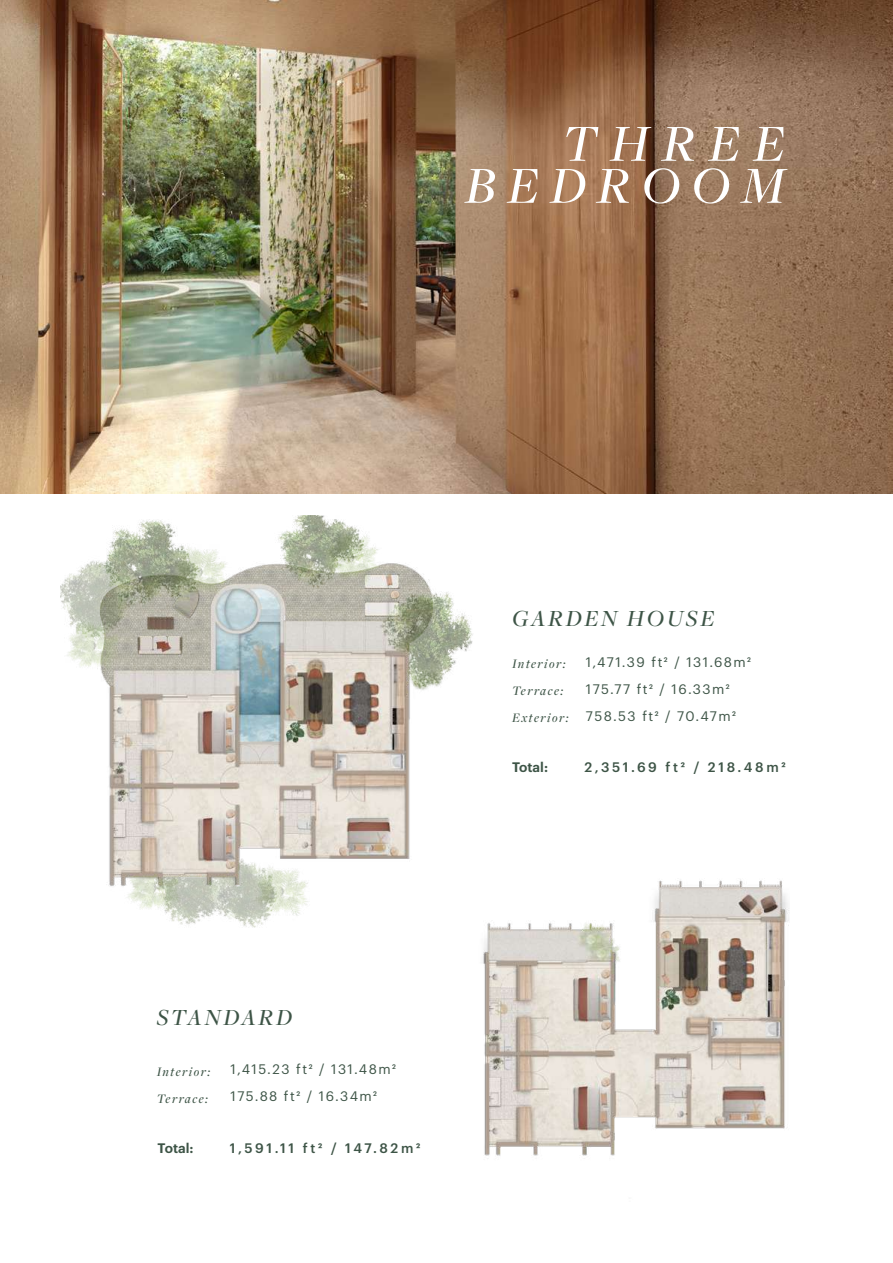
<style>
.page{position:relative;width:893px;height:1263px;background:#fff}
.page>*{position:absolute;margin:0;border:0;box-sizing:border-box;transform-origin:0 0}
.t1{font:italic 500 54px/42px "Freight Disp Pro";letter-spacing:.24em;color:#fff;text-align:right}
.t2{font:italic 500 24px "Freight Disp Pro";letter-spacing:.11em;color:#3d5446}
.t3{font:13.5px/27px "Graphik";letter-spacing:.11em;color:#3d5446}
.t4{font:italic 500 13.5px/27px "Freight Disp Pro";letter-spacing:.11em;color:#3d5446}
.t5{font:500 13.5px "Graphik";letter-spacing:.2em;color:#3d5446}
.t6{font:600 13.5px "Graphik";color:#3d5446}
</style>
<div class="page">
<hr style="left:892px;top:0;width:1px;height:1263px;background:#c8a861">
<img style="left:0;top:0;width:893px;height:493px">
<img style="left:60px;top:515px;width:413px;height:412px">
<img style="left:431px;top:856px;width:358px;height:300px">
<h1 class="t1" style="left:465px;top:121px;width:322px">THREE<br>B E D R O O M</h1>
<h2 class="t2" style="left:512px;top:602px;width:204px">GARDEN HOUSE</h2>
<p class="t4" style="left:512px;top:649px;width:58px">Interior:<br>Terrace:<br>Exterior:</p>
<p class="t3" style="left:586px;top:648px;width:167px">1,471.39 ft² / 131.68m²<br>175.77 ft² / 16.33m²<br>758.53 ft² / 70.47m²</p>
<p class="t6" style="left:512px;top:757px;width:37px">Total:</p>
<p class="t5" style="left:584px;top:757px;width:203px">2,351.69 ft² / 218.48m²</p>
<h2 class="t2" style="left:157px;top:1001px;width:137px">STANDARD</h2>
<p class="t4" style="left:157px;top:1057px;width:55px">Interior:<br>Terrace:</p>
<p class="t3" style="left:230px;top:1054px;width:167px">1,415.23 ft² / 131.48m²<br>175.88 ft² / 16.34m²</p>
<p class="t6" style="left:158px;top:1138px;width:37px">Total:</p>
<p class="t5" style="left:230px;top:1138px;width:192px">1,591.11 ft² / 147.82m²</p>
</div>
